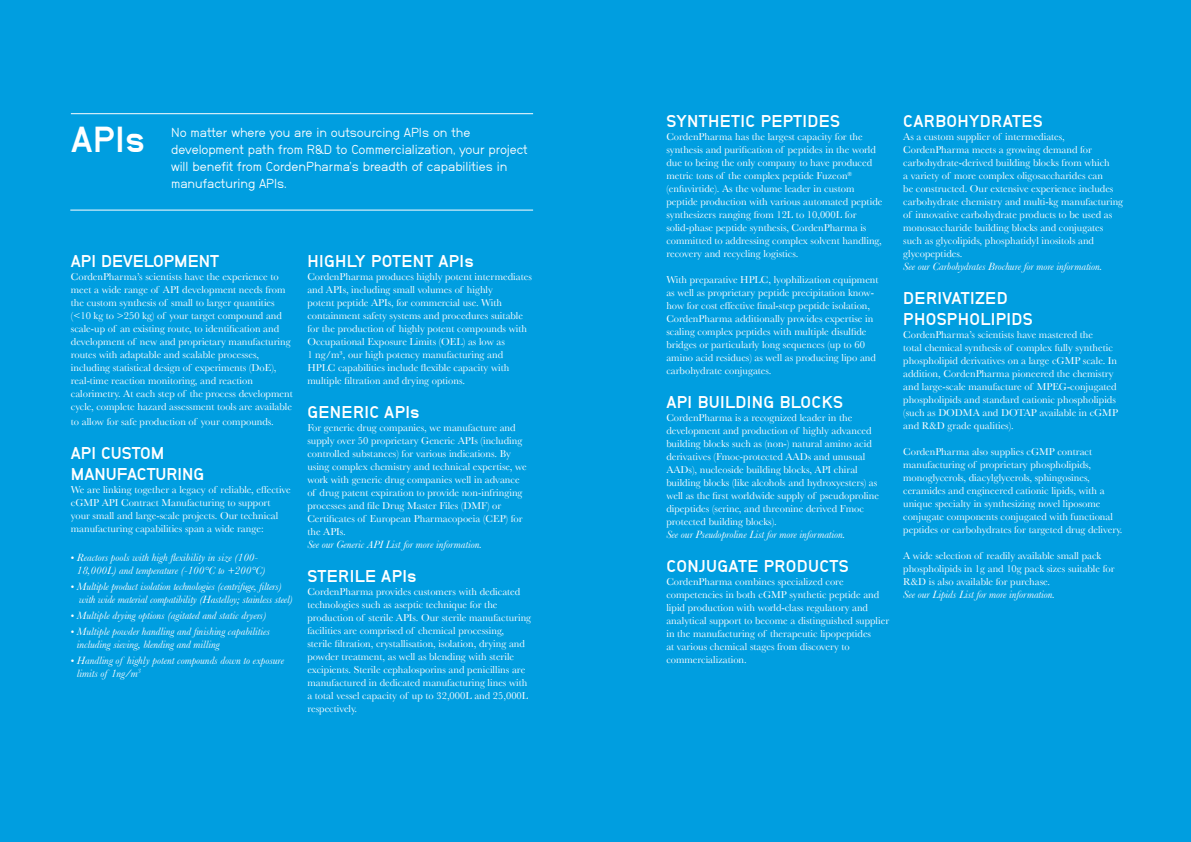
<style>
.page{position:relative;width:1191px;height:842px;background:#009ee0}
.page>*{position:absolute;margin:0;border:0;box-sizing:border-box;transform-origin:0 0}
.t1{font:36px "Neubau Grotesk Fet";color:#fff}
.t2{font:17px/21px "Neubau Grotesk Fet";letter-spacing:.02em;color:#fff}
.t3{font:13px/17px "Neubau Grotesk Nor";color:#fff}
.t4{font:italic 11px/13px "Baskerville";color:#fff}
.t5{font:10.5px/13px "Baskerville";color:#fff}
.s1{font-style:normal;font-size:10px}
</style>
<div class="page">
<hr style="left:71px;top:113px;width:462px;height:1px;background:#fff">
<hr style="left:70px;top:210px;width:463px;height:1px;background:#fff">
<h1 class="t1" style="left:71px;top:117px;width:76px">API S</h1>
<p class="t3" style="left:171px;top:123px;width:358px">No matter where you are in outsourcing APIs on the development path from R&amp;D to Commercialization, your project will benefit from CordenPharma’s breadth of capabilities in manufacturing APIs.</p>
<h2 class="t2" style="left:71px;top:250px;width:9px">API</h2>
<h2 class="t2" style="left:101px;top:250px;width:12px">DEVELOP</h2>
<h2 class="t2" style="left:174px;top:250px;width:25px">MENT</h2>
<p class="t5" style="left:71px;top:270px;width:223px">CordenPharma’s scientists have the experience to meet a wide range of API development needs from the custom synthesis of small to larger quantities (&lt;10 kg to &gt;250 kg) of your target compound and scale-up of an existing route, to identification and development of new and proprietary manufacturing routes with adaptable and scalable processes, including statistical design of experiments (DoE), real-time reaction monitoring, and reaction calorimetry. At each step of the process development cycle, complete hazard assessment tools are available</p>
<p class="t5" style="left:71px;top:415px;width:204px">to allow for safe production of your compounds.</p>
<h2 class="t2" style="left:71px;top:442px;width:9px">API</h2>
<h2 class="t2" style="left:101px;top:442px;width:11px">CUSTO</h2>
<h2 class="t2" style="left:151px;top:442px;width:15px">M</h2>
<h2 class="t2" style="left:71px;top:463px;width:25px">MANU</h2>
<h2 class="t2" style="left:117px;top:463px;width:21px">FACTURING</h2>
<p class="t5" style="left:71px;top:483px;width:221px">We are linking together a legacy of reliable, effective cGMP API Contract Manufacturing to support your small and large-scale projects. Our technical manufacturing capabilities span a wide range:</p>
<p class="t4" style="left:77px;top:550px;width:190px;text-indent:-6px"><span class="s1">•</span> Reactors pools with high flexibility in size (100-<br>18,000L) and temperature (-100°C to +200°C)</p>
<p class="t4" style="left:79px;top:579px;width:215px;text-indent:-8px"><span class="s1">•</span> Multiple product isolation technologies (centrifuge, filters) with wide material compatibility (Hastelloy; stainless steel)</p>
<p class="t4" style="left:71px;top:608px;width:197px"><span class="s1">•</span> Multiple drying options (agitated and static dryers)</p>
<p class="t4" style="left:77px;top:624px;width:194px;text-indent:-6px"><span class="s1">•</span> Multiple powder handling and finishing capabilities including sieving, blending and milling</p>
<p class="t4" style="left:77px;top:653px;width:209px;text-indent:-6px"><span class="s1">•</span> Handling of highly potent compounds down to exposure limits of 1ng/m<sup>3</sup></p>
<h2 class="t2" style="left:307px;top:250px;width:168px">H IGHLY POTENT APIS</h2>
<p class="t5" style="left:307px;top:270px;width:226px">CordenPharma produces highly potent intermediates and APIs, including small volumes of highly<br>potent peptide APIs, for commercial use. With containment safety systems and procedures suitable for the production of highly potent compounds with Occupational Exposure Limits (OEL) as low as<br>1 ng/m³, our high potency manufacturing and HPLC capabilities include flexible capacity with multiple filtration and drying options.</p>
<h2 class="t2" style="left:307px;top:401px;width:114px">GENERIC APIS</h2>
<p class="t5" style="left:307px;top:421px;width:221px">For generic drug companies, we manufacture and supply over 50 proprietary Generic APIs (including controlled substances) for various indications. By using complex chemistry and technical expertise, we work with generic drug companies well in advance of drug patent expiration to provide non-infringing processes and file Drug Master Files (DMF) or Certificates of European Pharmacopoeia (CEP) for the APIs.</p>
<p class="t4" style="left:307px;top:538px;width:176px">See our Generic API List for more information.</p>
<h2 class="t2" style="left:307px;top:565px;width:111px">STERILE APIS</h2>
<p class="t5" style="left:307px;top:585px;width:225px">CordenPharma provides customers with dedicated technologies such as aseptic technique for the production of sterile APIs. Our sterile manufacturing facilities are comprised of chemical processing, sterile filtration, crystallisation, isolation, drying and powder treatment, as well as blending with sterile excipients. Sterile cephalosporins and penicillins are manufactured in dedicated manufacturing lines with a total vessel capacity of up to 32,000L and 25,000L respectively.</p>
<h2 class="t2" style="left:666px;top:110px;width:175px">SYNTHETIC PEPTIDES</h2>
<p class="t5" style="left:666px;top:130px;width:217px">CordenPharma has the largest capacity for the synthesis and purification of peptides in the world due to being the only company to have produced metric tons of the complex peptide Fuzeon<sup>® </sup>(enfuvirtide). As the volume leader in custom peptide production with various automated peptide synthesizers ranging from 12L to 10,000L for solid-phase peptide synthesis, CordenPharma is committed to addressing complex solvent handling, recovery and recycling logistics.</p>
<p class="t5" style="left:666px;top:273px;width:214px">With preparative HPLC, lyophilization equipment as well as proprietary peptide precipitation know&shy;how for cost effective final-step peptide isolation, CordenPharma additionally provides expertise in scaling complex peptides with multiple disulfide bridges or particularly long sequences (up to 60 amino acid residues) as well as producing lipo and carbohydrate conjugates.</p>
<h2 class="t2" style="left:666px;top:391px;width:10px">API</h2>
<h2 class="t2" style="left:697px;top:391px;width:147px">BUILDING BLOCKS</h2>
<p class="t5" style="left:666px;top:411px;width:214px">CordenPharma is a recognized leader in the development and production of highly advanced building blocks such as (non-) natural amino acid derivatives (Fmoc-protected AADs and unusual AADs), nucleoside building blocks, API chiral building blocks (like alcohols and hydroxyesters) as well as the first worldwide supply of pseudoproline dipeptides (serine, and threonine derived Fmoc protected building blocks).</p>
<p class="t4" style="left:666px;top:528px;width:181px">See our Pseudoproline List for more information.</p>
<h2 class="t2" style="left:666px;top:555px;width:184px">CONJUGATE PRODUCTS</h2>
<p class="t5" style="left:666px;top:575px;width:224px">CordenPharma combines specialized core competencies in both cGMP synthetic peptide and lipid production with world-class regulatory and analytical support to become a distinguished supplier in the manufacturing of therapeutic lipopeptides<br>at various chemical stages from discovery to commercialization.</p>
<h2 class="t2" style="left:903px;top:110px;width:141px">CARBOHYDRATES</h2>
<p class="t5" style="left:903px;top:130px;width:221px">As a custom supplier of intermediates, CordenPharma meets a growing demand for carbohydrate-derived building blocks from which<br>a variety of more complex oligosaccharides can<br>be constructed. Our extensive experience includes carbohydrate chemistry and multi-kg manufacturing of innovative carbohydrate products to be used as monosaccharide building blocks and conjugates such as glycolipids, phosphatidyl inositols and glycopeptides.</p>
<p class="t4" style="left:903px;top:260px;width:201px">See our Carbohydrates Brochure for more information.</p>
<h2 class="t2" style="left:903px;top:287px;width:131px">DERIVATIZED<br>PHOSPHOLIPIDS</h2>
<p class="t5" style="left:903px;top:328px;width:216px">CordenPharma’s scientists have mastered the<br>total chemical synthesis of complex fully synthetic phospholipid derivatives on a large cGMP scale. In addition, CordenPharma pioneered the chemistry and large-scale manufacture of MPEG-conjugated phospholipids and standard cationic phospholipids (such as DODMA and DOTAP available in cGMP and R&amp;D grade qualities).</p>
<p class="t5" style="left:903px;top:445px;width:221px">CordenPharma also supplies cGMP contract manufacturing of proprietary phospholipids, monoglycerols, diacylglycerols, sphingosines, ceramides and engineered cationic lipids, with a unique specialty in synthesizing novel liposome conjugate components conjugated with functional peptides or carbohydrates for targeted drug delivery.</p>
<p class="t5" style="left:903px;top:549px;width:213px">A wide selection of readily available small pack phospholipids in 1g and 10g pack sizes suitable for<br>R&amp;D is also available for purchase.</p>
<p class="t4" style="left:903px;top:588px;width:153px">See our Lipids List for more information.</p>
</div>
